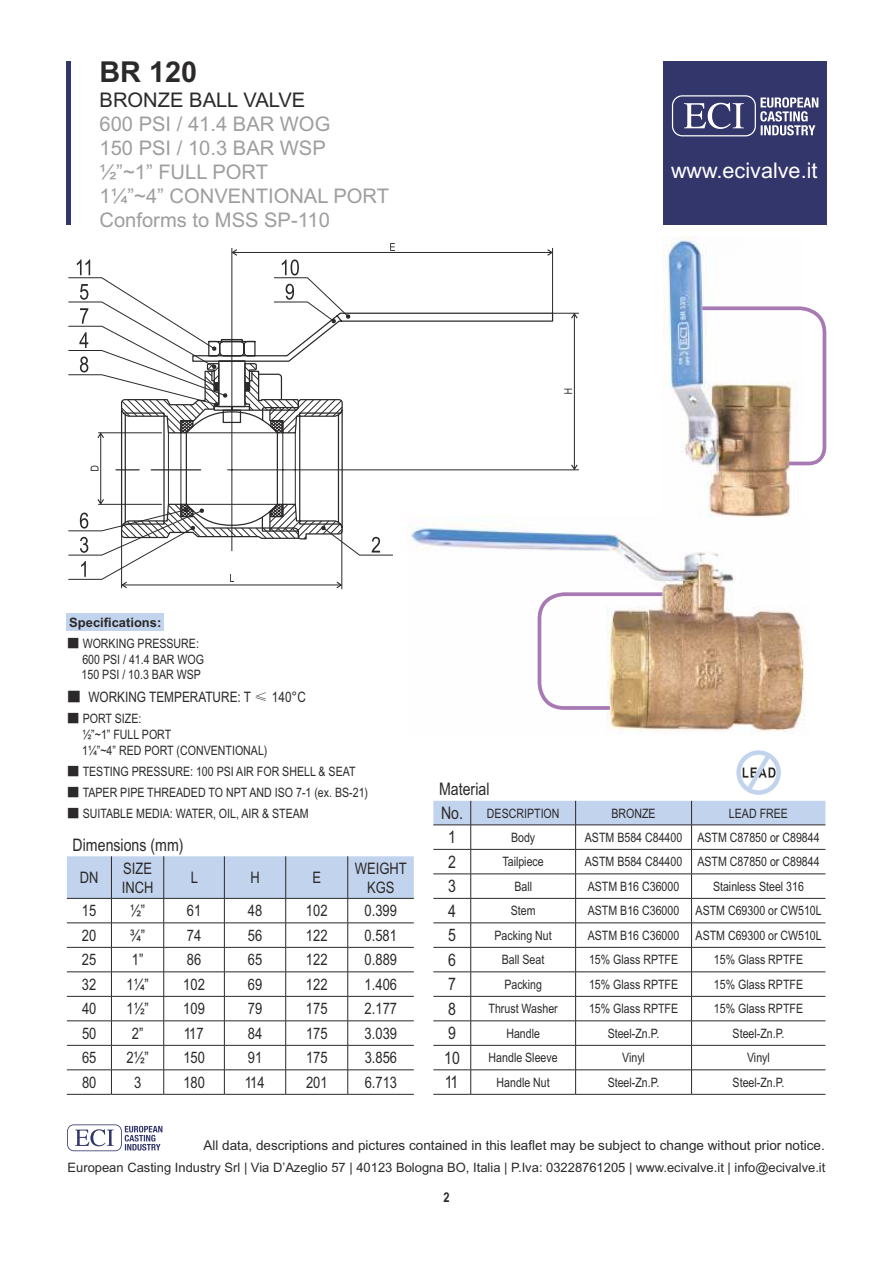
<style>
.page{position:relative;width:893px;height:1263px;background:#fff}
.page>*{position:absolute;margin:0;border:0;box-sizing:border-box;transform-origin:0 0}
.t1{font:700 28.8px "Arial";color:#2b2929}
.t2{font:21.6px "Arial";color:#fff}
.t3{font:20.1px/24.2px "Arial";color:#9e9e9e}
.t4{font:20.1px "Arial";color:#2b2929}
.t5{font:17.25px "Arial Narrow";color:#2b2929}
.t6{font:15.9px/19px "Arial Narrow";color:#2b2929}
.t7{font:14.4px "Arial Narrow";color:#2b2929}
.t8{font:13.5px "Arial";color:#2b2929}
.t9{font:700 13.5px "Arial Narrow";color:#2b2929}
.t10{font:12.9px/15.6px "Arial Narrow";color:#2b2929}
.t11{font:12.9px "Arial";color:#2b2929}
.t12{font:700 12.9px "Arial";color:#2b2929}
.s1{font-family:"Adobe Gothic Std";font-weight:700}
.s2{font-family:"Adobe Fangsong Std"}
.s3{font-size:17.25px}
</style>
<div class="page">
<div style="left:67px;top:613px;width:97px;height:18px;background:#c2d4ed"></div>
<img style="left:607px;top:517px;width:198px;height:216px">
<div style="left:663px;top:61px;width:163px;height:164px;background:#33366b"></div>
<svg style="left:672px;top:95px;width:146px;height:41px"></svg>
<svg style="left:67px;top:1124px;width:95px;height:27px"></svg>
<hr style="left:67px;top:61px;width:4px;height:164px;background:#33366b">
<svg style="left:433px;top:801px;width:392px;height:293px"></svg>
<hr style="left:433px;top:1094px;width:38px;height:1px;background:#2b2929">
<hr style="left:471px;top:1094px;width:105px;height:1px;background:#2b2929">
<hr style="left:576px;top:1094px;width:116px;height:1px;background:#2b2929">
<hr style="left:692px;top:1094px;width:133px;height:1px;background:#2b2929">
<hr style="left:67px;top:1094px;width:44px;height:1px;background:#2b2929">
<hr style="left:111px;top:1094px;width:53px;height:1px;background:#2b2929">
<hr style="left:164px;top:1094px;width:60px;height:1px;background:#2b2929">
<hr style="left:224px;top:1094px;width:62px;height:1px;background:#2b2929">
<hr style="left:348px;top:1094px;width:66px;height:1px;background:#2b2929">
<hr style="left:286px;top:1094px;width:62px;height:1px;background:#2b2929">
<svg style="left:67px;top:856px;width:347px;height:238px"></svg>
<svg style="left:736px;top:750px;width:45px;height:45px"></svg>
<img style="left:662px;top:237px;width:129px;height:280px">
<svg style="left:68px;top:243px;width:598px;height:469px"></svg>
<svg style="left:698px;top:305px;width:129px;height:162px"></svg>
<h1 class="t1" style="left:99px;top:61px;width:99px">BR 120</h1>
<h3 class="t4" style="left:100px;top:92px;width:207px">BRONZE BALL VALVE</h3>
<h3 class="t3" style="left:99px;top:113px;width:291px">600 PSI / 41.4 BAR WOG<br>150 PSI / 10.3 BAR WSP<br>½”~1” FULL PORT<br>1¼”~4” CONVENTIONAL PORT<br>Conforms to MSS SP-110</h3>
<h2 class="t2" style="left:671px;top:162px;width:148px">www.ecivalve.it</h2>
<p class="t12" style="left:69px;top:617px;width:94px">Specifications:</p>
<p class="t10" style="left:82px;top:637px;width:124px;text-indent:-15px"><span class="s1">■</span> WORKING PRESSURE:<br>600 PSI / 41.4 BAR WOG<br>150 PSI / 10.3 BAR WSP</p>
<p class="t7" style="left:67px;top:692px;width:241px"><span class="s1">■</span> WORKING TEMPERATURE: T <span class="s2">≤</span> 140°C</p>
<p class="t10" style="left:82px;top:712px;width:187px;text-indent:-15px"><span class="s1">■</span> PORT SIZE:<br>½”~1” FULL PORT<br>1¼”~4” RED PORT (CONVENTIONAL)</p>
<p class="t10" style="left:67px;top:765px;width:290px"><span class="s1">■</span> TESTING PRESSURE: 100 PSI AIR FOR SHELL &amp; SEAT</p>
<p class="t10" style="left:67px;top:786px;width:303px"><span class="s1">■</span> TAPER PIPE THREADED TO NPT AND ISO 7-1 (ex. BS-21)</p>
<p class="t10" style="left:67px;top:807px;width:243px"><span class="s1">■</span> SUITABLE MEDIA: WATER, OIL, AIR &amp; STEAM</p>
<h3 class="t5" style="left:73px;top:838px;width:112px">Dimensions (mm)</h3>
<p class="t6" style="left:80px;top:869px;width:20px">DN</p>
<p class="t6" style="left:122px;top:860px;width:33px">SIZE<br>INCH</p>
<p class="t6" style="left:191px;top:869px;width:9px">L</p>
<p class="t6" style="left:250px;top:869px;width:11px">H</p>
<p class="t6" style="left:312px;top:869px;width:10px">E</p>
<p class="t6" style="left:355px;top:860px;width:53px;text-align:center">WEIGHT<br>KGS</p>
<p class="t6" style="left:82px;top:903px;width:16px">15</p>
<p class="t6" style="left:130px;top:903px;width:17px">½”</p>
<p class="t6" style="left:187px;top:903px;width:16px">61</p>
<p class="t6" style="left:248px;top:903px;width:16px">48</p>
<p class="t6" style="left:306px;top:903px;width:23px">102</p>
<p class="t6" style="left:365px;top:903px;width:34px">0.399</p>
<p class="t6" style="left:82px;top:927px;width:16px">20</p>
<p class="t6" style="left:130px;top:927px;width:17px">¾”</p>
<p class="t6" style="left:187px;top:927px;width:16px">74</p>
<p class="t6" style="left:248px;top:927px;width:16px">56</p>
<p class="t6" style="left:306px;top:927px;width:23px">122</p>
<p class="t6" style="left:365px;top:927px;width:34px">0.581</p>
<p class="t6" style="left:82px;top:952px;width:16px">25</p>
<p class="t6" style="left:132px;top:952px;width:13px">1”</p>
<p class="t6" style="left:187px;top:952px;width:16px">86</p>
<p class="t6" style="left:248px;top:952px;width:16px">65</p>
<p class="t6" style="left:306px;top:952px;width:23px">122</p>
<p class="t6" style="left:365px;top:952px;width:34px">0.889</p>
<p class="t6" style="left:82px;top:976px;width:16px">32</p>
<p class="t6" style="left:126px;top:976px;width:24px">1¼”</p>
<p class="t6" style="left:183px;top:976px;width:23px">102</p>
<p class="t6" style="left:248px;top:976px;width:16px">69</p>
<p class="t6" style="left:306px;top:976px;width:23px">122</p>
<p class="t6" style="left:365px;top:976px;width:34px">1.406</p>
<p class="t6" style="left:82px;top:1001px;width:16px">40</p>
<p class="t6" style="left:126px;top:1001px;width:24px">1½”</p>
<p class="t6" style="left:183px;top:1001px;width:23px">109</p>
<p class="t6" style="left:248px;top:1001px;width:16px">79</p>
<p class="t6" style="left:306px;top:1001px;width:23px">175</p>
<p class="t6" style="left:365px;top:1001px;width:34px">2.177</p>
<p class="t6" style="left:82px;top:1025px;width:16px">50</p>
<p class="t6" style="left:132px;top:1025px;width:13px">2”</p>
<p class="t6" style="left:184px;top:1025px;width:21px">117</p>
<p class="t6" style="left:248px;top:1025px;width:16px">84</p>
<p class="t6" style="left:306px;top:1025px;width:23px">175</p>
<p class="t6" style="left:365px;top:1025px;width:34px">3.039</p>
<p class="t6" style="left:82px;top:1050px;width:16px">65</p>
<p class="t6" style="left:127px;top:1050px;width:24px">2½”</p>
<p class="t6" style="left:183px;top:1050px;width:23px">150</p>
<p class="t6" style="left:248px;top:1050px;width:16px">91</p>
<p class="t6" style="left:306px;top:1050px;width:23px">175</p>
<p class="t6" style="left:365px;top:1050px;width:34px">3.856</p>
<p class="t6" style="left:82px;top:1074px;width:16px">80</p>
<p class="t6" style="left:134px;top:1074px;width:9px">3</p>
<p class="t6" style="left:183px;top:1074px;width:23px">180</p>
<p class="t6" style="left:245px;top:1074px;width:21px">114</p>
<p class="t6" style="left:306px;top:1074px;width:23px">201</p>
<p class="t6" style="left:365px;top:1074px;width:34px">6.713</p>
<h3 class="t5" style="left:439px;top:782px;width:52px">Material</h3>
<p class="t10" style="left:441px;top:806px;width:120px"><span class="s3">No.</span> DESCRIPTION</p>
<p class="t10" style="left:611px;top:806px;width:46px">BRONZE</p>
<p class="t10" style="left:729px;top:806px;width:61px">LEAD FREE</p>
<h3 class="t5" style="left:448px;top:831px;width:9px">1</h3>
<p class="t10" style="left:511px;top:831px;width:26px">Body</p>
<p class="t10" style="left:585px;top:831px;width:236px">ASTM B584 C84400 ASTM C87850 or C89844</p>
<h3 class="t5" style="left:448px;top:855px;width:9px">2</h3>
<p class="t10" style="left:502px;top:855px;width:43px">Tailpiece</p>
<p class="t10" style="left:585px;top:855px;width:236px">ASTM B584 C84400 ASTM C87850 or C89844</p>
<h3 class="t5" style="left:448px;top:880px;width:9px">3</h3>
<p class="t10" style="left:514px;top:880px;width:19px">Ball</p>
<p class="t10" style="left:588px;top:880px;width:93px">ASTM B16 C36000</p>
<p class="t10" style="left:713px;top:880px;width:92px">Stainless Steel 316</p>
<h3 class="t5" style="left:448px;top:904px;width:9px">4</h3>
<p class="t10" style="left:511px;top:904px;width:26px">Stem</p>
<p class="t10" style="left:588px;top:904px;width:93px">ASTM B16 C36000</p>
<p class="t10" style="left:696px;top:904px;width:128px">ASTM C69300 or CW510L</p>
<h3 class="t5" style="left:448px;top:929px;width:9px">5</h3>
<p class="t10" style="left:494px;top:929px;width:59px">Packing Nut</p>
<p class="t10" style="left:588px;top:929px;width:93px">ASTM B16 C36000</p>
<p class="t10" style="left:696px;top:929px;width:128px">ASTM C69300 or CW510L</p>
<h3 class="t5" style="left:448px;top:953px;width:9px">6</h3>
<p class="t10" style="left:502px;top:953px;width:44px">Ball Seat</p>
<p class="t10" style="left:589px;top:953px;width:91px">15% Glass RPTFE</p>
<p class="t10" style="left:714px;top:953px;width:91px">15% Glass RPTFE</p>
<h3 class="t5" style="left:448px;top:978px;width:9px">7</h3>
<p class="t10" style="left:504px;top:978px;width:39px">Packing</p>
<p class="t10" style="left:589px;top:978px;width:91px">15% Glass RPTFE</p>
<p class="t10" style="left:714px;top:978px;width:91px">15% Glass RPTFE</p>
<h3 class="t5" style="left:448px;top:1002px;width:9px">8</h3>
<p class="t10" style="left:488px;top:1002px;width:71px">Thrust Washer</p>
<p class="t10" style="left:589px;top:1002px;width:91px">15% Glass RPTFE</p>
<p class="t10" style="left:714px;top:1002px;width:91px">15% Glass RPTFE</p>
<h3 class="t5" style="left:448px;top:1027px;width:9px">9</h3>
<p class="t10" style="left:506px;top:1027px;width:35px">Handle</p>
<p class="t10" style="left:608px;top:1027px;width:53px">Steel-Zn.P.</p>
<p class="t10" style="left:733px;top:1027px;width:53px">Steel-Zn.P.</p>
<h3 class="t5" style="left:444px;top:1051px;width:17px">10</h3>
<p class="t10" style="left:489px;top:1051px;width:71px">Handle Sleeve</p>
<p class="t10" style="left:622px;top:1051px;width:24px">Vinyl</p>
<p class="t10" style="left:747px;top:1051px;width:24px">Vinyl</p>
<h3 class="t5" style="left:445px;top:1076px;width:15px">11</h3>
<p class="t10" style="left:497px;top:1076px;width:55px">Handle Nut</p>
<p class="t10" style="left:608px;top:1076px;width:53px">Steel-Zn.P.</p>
<p class="t10" style="left:733px;top:1076px;width:53px">Steel-Zn.P.</p>
<p class="t8" style="left:204px;top:1140px;width:623px">All data, descriptions and pictures contained in this leaflet may be subject to change without prior notice.</p>
<p class="t11" style="left:68px;top:1162px;width:759px">European Casting Industry Srl | Via D’Azeglio 57 | 40123 Bologna BO, Italia | P.Iva: 03228761205 | www.ecivalve.it | info@ecivalve.it</p>
<p class="t9" style="left:443px;top:1192px;width:8px">2</p>
</div>
